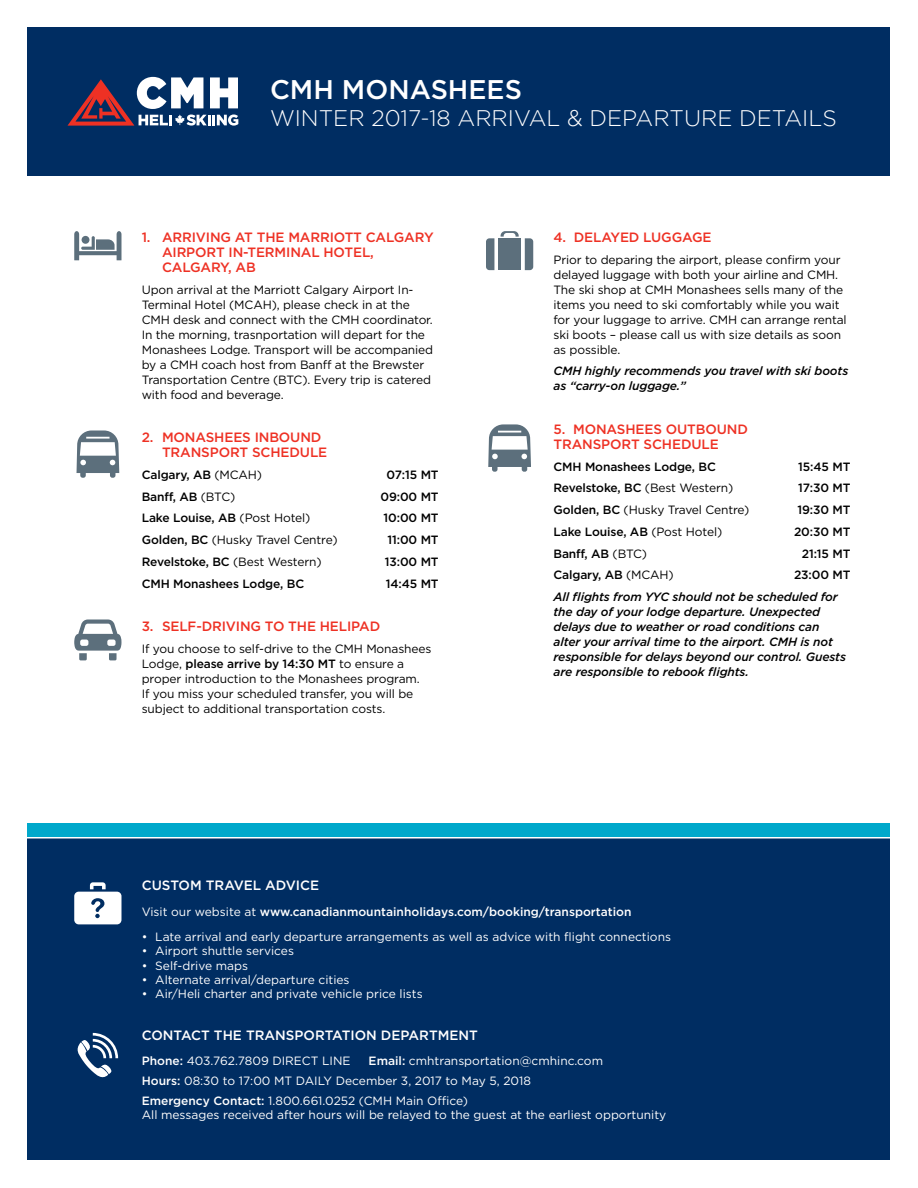
<style>
.page{position:relative;width:918px;height:1188px;background:#fff}
.page>*{position:absolute;margin:0;border:0;box-sizing:border-box;transform-origin:0 0}
.t1{font:500 27px "Gotham";color:#fff}
.t2{font:300 22.5px "Gotham";color:#fff}
.t3{font:500 13.5px/15px "Gotham";letter-spacing:-.01em;color:#ee3124}
.t4{font:500 13.5px "Gotham";color:#fff}
.t5{font:12px/15px "Gotham";letter-spacing:-.01em;color:#000}
.t6{font:12px/19.8px "Gotham";color:#fff}
.t7{font:italic 500 12px/15px "Gotham";letter-spacing:-.01em;color:#000}
.t8{font:500 12px "Gotham";letter-spacing:-.01em;color:#000}
.t9{font:500 12px "Gotham";color:#fff}
.s1{font-weight:400}
.s2{font-weight:500}
</style>
<div class="page">
<div style="left:27px;top:27px;width:863px;height:149px;background:#002d62"></div>
<div style="left:27px;top:837px;width:863px;height:323px;background:#002d62"></div>
<div style="left:27px;top:824px;width:863px;height:13px;background:#00a8cb"></div>
<svg style="left:74px;top:231px;width:47px;height:29px"></svg>
<hr style="left:0;top:837px;width:918px;height:1px;background:#fff">
<svg style="left:74px;top:619px;width:48px;height:41px"></svg>
<svg style="left:76px;top:430px;width:43px;height:48px"></svg>
<svg style="left:74px;top:882px;width:47px;height:42px"></svg>
<svg style="left:77px;top:1033px;width:41px;height:45px"></svg>
<div style="left:498px;top:238px;width:23px;height:32px;background:#5c6f7c"></div>
<svg style="left:486px;top:238px;width:8px;height:32px"></svg>
<svg style="left:525px;top:238px;width:8px;height:32px"></svg>
<svg style="left:501px;top:231px;width:18px;height:6px"></svg>
<svg style="left:488px;top:424px;width:43px;height:48px"></svg>
<svg style="left:68px;top:77px;width:170px;height:49px"></svg>
<h1 class="t1" style="left:270px;top:71px;width:253px">CMH MONASHEES</h1>
<h2 class="t2" style="left:270px;top:105px;width:568px">WINTER 2017-18 ARRIVAL &amp; DEPARTURE DETAILS</h2>
<p class="t3" style="left:162px;top:229px;width:273px;text-indent:-20px">1. ARRIVING AT THE MARRIOTT CALGARY<br>AIRPORT IN-TERMINAL HOTEL,<br>CALGARY, AB</p>
<p class="t5" style="left:142px;top:282px;width:293px">Upon arrival at the Marriott Calgary Airport In-Terminal Hotel (MCAH), please check in at the CMH desk and connect with the CMH coordinator.<br>In the morning, trasnportation will depart for the Monashees Lodge. Transport will be accompanied by a CMH coach host from Banff at the Brewster Transportation Centre (BTC). Every trip is catered with food and beverage.</p>
<p class="t3" style="left:162px;top:430px;width:167px;text-indent:-20px">2. MONASHEES INBOUND<br>TRANSPORT SCHEDULE</p>
<p class="t8" style="left:142px;top:467px;width:122px">Calgary, AB <span class="s1">(MCAH)</span></p>
<p class="t8" style="left:387px;top:467px;width:54px">07:15 MT</p>
<p class="t8" style="left:142px;top:489px;width:95px">Banff, AB <span class="s1">(BTC)</span></p>
<p class="t8" style="left:381px;top:489px;width:60px">09:00 MT</p>
<p class="t8" style="left:142px;top:510px;width:170px">Lake Louise, AB <span class="s1">(Post Hotel)</span></p>
<p class="t8" style="left:384px;top:510px;width:57px">10:00 MT</p>
<p class="t5" style="left:142px;top:532px;width:197px"><span class="s2">Golden, BC</span> (Husky Travel Centre)</p>
<p class="t8" style="left:388px;top:532px;width:53px">11:00 MT</p>
<p class="t8" style="left:142px;top:554px;width:181px">Revelstoke, BC <span class="s1">(Best Western)</span></p>
<p class="t8" style="left:385px;top:554px;width:55px">13:00 MT</p>
<p class="t8" style="left:142px;top:576px;width:164px">CMH Monashees Lodge, BC</p>
<p class="t8" style="left:386px;top:576px;width:54px">14:45 MT</p>
<p class="t3" style="left:142px;top:619px;width:240px">3. SELF-DRIVING TO THE HELIPAD</p>
<p class="t5" style="left:142px;top:641px;width:291px">If you choose to self-drive to the CMH Monashees Lodge, <span class="s2">please arrive by 14:30 MT</span> to ensure a proper introduction to the Monashees program.<br>If you miss your scheduled transfer, you will be subject to additional transportation costs.</p>
<p class="t3" style="left:554px;top:229px;width:160px">4. DELAYED LUGGAGE</p>
<p class="t5" style="left:554px;top:252px;width:295px">Prior to deparing the airport, please confirm your delayed luggage with both your airline and CMH.<br>The ski shop at CMH Monashees sells many of the items you need to ski comfortably while you wait for your luggage to arrive. CMH can arrange rental ski boots – please call us with size details as soon as possible.</p>
<p class="t7" style="left:554px;top:364px;width:296px">CMH highly recommends you travel with ski boots as “carry-on luggage.”</p>
<p class="t3" style="left:554px;top:421px;width:196px">5. MONASHEES OUTBOUND<br>TRANSPORT SCHEDULE</p>
<p class="t8" style="left:554px;top:459px;width:164px">CMH Monashees Lodge, BC</p>
<p class="t8" style="left:798px;top:459px;width:54px">15:45 MT</p>
<p class="t8" style="left:554px;top:480px;width:181px">Revelstoke, BC <span class="s1">(Best Western)</span></p>
<p class="t8" style="left:798px;top:480px;width:54px">17:30 MT</p>
<p class="t5" style="left:554px;top:502px;width:197px"><span class="s2">Golden, BC</span> (Husky Travel Centre)</p>
<p class="t8" style="left:797px;top:502px;width:55px">19:30 MT</p>
<p class="t8" style="left:554px;top:524px;width:170px">Lake Louise, AB <span class="s1">(Post Hotel)</span></p>
<p class="t8" style="left:794px;top:524px;width:58px">20:30 MT</p>
<p class="t8" style="left:554px;top:546px;width:95px">Banff, AB <span class="s1">(BTC)</span></p>
<p class="t8" style="left:802px;top:546px;width:50px">21:15 MT</p>
<p class="t8" style="left:554px;top:567px;width:122px">Calgary, AB <span class="s1">(MCAH)</span></p>
<p class="t8" style="left:794px;top:567px;width:58px">23:00 MT</p>
<p class="t7" style="left:554px;top:589px;width:294px">All flights from YYC should not be scheduled for the day of your lodge departure. Unexpected delays due to weather or road conditions can alter your arrival time to the airport. CMH is not responsible for delays beyond our control. Guests are responsible to rebook flights.</p>
<p class="t4" style="left:142px;top:877px;width:179px">CUSTOM TRAVEL ADVICE</p>
<p class="t9" style="left:142px;top:903px;width:491px"><span class="s1">Visit our website at</span> www.canadianmountainholidays.com/booking/transportation</p>
<p class="t6" style="left:142px;top:926px;width:531px">• Late arrival and early departure arrangements as well as advice with flight connections</p>
<p class="t6" style="left:142px;top:941px;width:154px">• Airport shuttle services</p>
<p class="t6" style="left:142px;top:955px;width:108px">• Self-drive maps</p>
<p class="t6" style="left:142px;top:970px;width:209px">• Alternate arrival/departure cities</p>
<p class="t6" style="left:142px;top:984px;width:282px">• Air/Heli charter and private vehicle price lists</p>
<p class="t4" style="left:142px;top:1026px;width:338px">CONTACT THE TRANSPORTATION DEPARTMENT</p>
<p class="t6" style="left:142px;top:1051px;width:210px"><span class="s2">Phone:</span> 403.762.7809 DIRECT LINE</p>
<p class="t6" style="left:142px;top:1051px;width:463px;text-indent:227px"><span class="s2">Email:</span> cmhtransportation@cmhinc.com<br><span class="s2">Hours:</span> 08:30 to 17:00 MT DAILY December 3, 2017 to May 5, 2018<br><span class="s2">Emergency Contact:</span> 1.800.661.0252 (CMH Main Office)</p>
<p class="t6" style="left:142px;top:1105px;width:526px">All messages received after hours will be relayed to the guest at the earliest opportunity</p>
</div>
